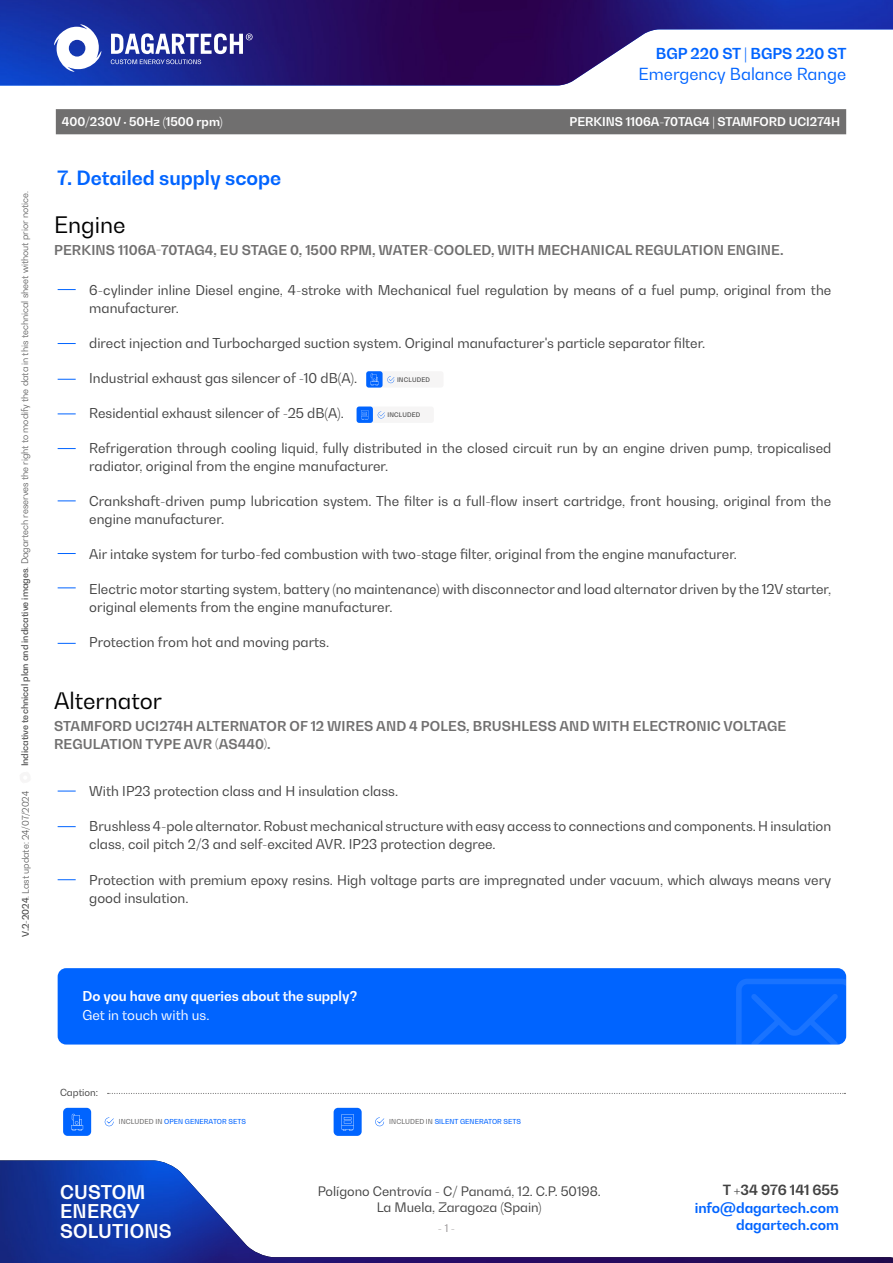
<style>
.page{position:relative;width:893px;height:1263px;background:#fff}
.page>*{position:absolute;margin:0;border:0;box-sizing:border-box;transform-origin:0 0}
.t1{font:22.5px "Bw Gradual";color:#000}
.t2{font:700 19.5px "Bw Gradual";color:#0064ff}
.t3{font:700 18.75px/19.4px "Bw Gradual";letter-spacing:.01em;color:#fff}
.t4{font:16.5px "Bw Gradual";color:#0064ff}
.t5{font:700 15px "Bw Gradual";color:#0064ff}
.t6{font:700 13.95px "Bw Gradual";color:#0064ff}
.t7{font:700 13.95px "Bw Gradual";color:#424242}
.t8{font:13.5px/18px "Bw Gradual";color:#424242}
.t9{font:700 13.5px/18px "Bw Gradual";letter-spacing:.01em;color:#706f6f}
.t10{font:700 13.5px "Bw Gradual";color:#fff}
.t11{font:13.5px "Bw Gradual";color:#fff}
.t12{font:12.9px/16.2px "Bw Gradual";color:#424242;text-align:center}
.t13{font:700 12px "Bw Gradual";color:#fff}
.t14{font:10.5px "Bw Gradual";color:#949091}
.t15{font:9.75px "Bw Gradual";color:#424242}
.t16{font:300 9px "Bw Gradual";color:#424242}
.t17{font:500 6.75px "Bw Gradual";letter-spacing:.01em;color:#0064ff}
.t18{font:500 6.3px "Bw Gradual";letter-spacing:.03em;color:#424242}
.s1{font-weight:500}
.s2{color:#706f6f}
</style>
<div class="page">
<img style="left:0;top:1160px;width:893px;height:103px">
<img style="left:0;top:0;width:893px;height:85px">
<svg style="left:111px;top:33px;width:142px;height:31px"></svg>
<svg style="left:54px;top:24px;width:47px;height:48px"></svg>
<svg style="left:58px;top:289px;width:18px;height:1px"></svg>
<svg style="left:58px;top:791px;width:18px;height:1px"></svg>
<svg style="left:58px;top:826px;width:18px;height:1px"></svg>
<svg style="left:58px;top:879px;width:18px;height:1px"></svg>
<svg style="left:58px;top:343px;width:18px;height:1px"></svg>
<svg style="left:58px;top:379px;width:18px;height:1px"></svg>
<svg style="left:58px;top:413px;width:18px;height:1px"></svg>
<svg style="left:58px;top:448px;width:18px;height:1px"></svg>
<svg style="left:58px;top:500px;width:18px;height:1px"></svg>
<svg style="left:58px;top:553px;width:18px;height:1px"></svg>
<svg style="left:58px;top:587px;width:18px;height:1px"></svg>
<svg style="left:58px;top:643px;width:18px;height:1px"></svg>
<div style="left:58px;top:968px;width:788px;height:76px;background:#0064ff;border-radius:9px"></div>
<svg style="left:736px;top:979px;width:110px;height:65px"></svg>
<div style="left:366px;top:371px;width:77px;height:17px;background:#f6f5f5;border-radius:3px"></div>
<svg style="left:387px;top:376px;width:7px;height:7px"></svg>
<div style="left:366px;top:371px;width:17px;height:17px;background:#0064ff;border-radius:3px"></div>
<svg style="left:370px;top:373px;width:9px;height:12px"></svg>
<div style="left:357px;top:406px;width:77px;height:17px;background:#f6f5f5;border-radius:3px"></div>
<svg style="left:378px;top:412px;width:7px;height:6px"></svg>
<div style="left:357px;top:406px;width:16px;height:17px;background:#0064ff;border-radius:3px"></div>
<svg style="left:361px;top:410px;width:7px;height:10px"></svg>
<svg style="left:108px;top:1093px;width:737px;height:1px"></svg>
<div style="left:334px;top:1108px;width:28px;height:28px;background:#0064ff;border-radius:4px"></div>
<svg style="left:342px;top:1114px;width:12px;height:17px"></svg>
<svg style="left:375px;top:1117px;width:9px;height:9px"></svg>
<div style="left:63px;top:1108px;width:28px;height:28px;background:#0064ff;border-radius:4px"></div>
<svg style="left:105px;top:1117px;width:9px;height:9px"></svg>
<svg style="left:72px;top:1114px;width:10px;height:16px"></svg>
<div style="left:56px;top:109px;width:790px;height:25px;background:#706f6f"></div>
<p class="t16" style="left:19px;top:766px;width:577px;rotate:-90deg"><span class="s1">Indicative technical plan and indicative images</span>. Dagartech reserves the right to modify the data in this technical sheet without prior notice.</p>
<p class="t16" style="left:20px;top:937px;width:147px;rotate:-90deg"><span class="s1">V.2-2024</span>. Last update: 24/07/2024</p>
<p class="t5" style="left:656px;top:44px;width:192px">BGP 220 ST | BGPS 220 ST</p>
<p class="t4" style="left:639px;top:63px;width:209px">Emergency Balance Range</p>
<p class="t13" style="left:62px;top:114px;width:162px">400/230V · 50Hz (1500 rpm)</p>
<p class="t13" style="left:569px;top:114px;width:272px">PERKINS 1106A-70TAG4 | STAMFORD UCI274H</p>
<h2 class="t2" style="left:58px;top:165px;width:225px">7. Detailed supply scope</h2>
<h1 class="t1" style="left:54px;top:210px;width:73px">Engine</h1>
<p class="t9" style="left:54px;top:241px;width:731px">PERKINS 1106A-70TAG4, EU STAGE 0, 1500 RPM, WATER-COOLED, WITH MECHANICAL REGULATION ENGINE.</p>
<p class="t8" style="left:89px;top:281px;width:743px">6-cylinder inline Diesel engine, 4-stroke with Mechanical fuel regulation by means of a fuel pump, original from the manufacturer.</p>
<p class="t8" style="left:89px;top:334px;width:618px">direct injection and Turbocharged suction system. Original manufacturer's particle separator filter.</p>
<p class="t8" style="left:89px;top:369px;width:269px">Industrial exhaust gas silencer of -10 dB(A).</p>
<p class="t8" style="left:89px;top:404px;width:256px">Residential exhaust silencer of -25 dB(A).</p>
<p class="t8" style="left:89px;top:439px;width:743px">Refrigeration through cooling liquid, fully distributed in the closed circuit run by an engine driven pump, tropicalised radiator, original from the engine manufacturer.</p>
<p class="t8" style="left:89px;top:492px;width:743px">Crankshaft-driven pump lubrication system. The filter is a full-flow insert cartridge, front housing, original from the engine manufacturer.</p>
<p class="t8" style="left:89px;top:545px;width:649px">Air intake system for turbo-fed combustion with two-stage filter, original from the engine manufacturer.</p>
<p class="t8" style="left:89px;top:580px;width:743px">Electric motor starting system, battery (no maintenance) with disconnector and load alternator driven by the 12V starter, original elements from the engine manufacturer.</p>
<p class="t8" style="left:89px;top:633px;width:241px">Protection from hot and moving parts.</p>
<p class="t18" style="left:397px;top:375px;width:35px">INCLUDED</p>
<p class="t18" style="left:387px;top:411px;width:35px">INCLUDED</p>
<h1 class="t1" style="left:54px;top:686px;width:110px">Alternator</h1>
<p class="t9" style="left:54px;top:717px;width:734px">STAMFORD UCI274H ALTERNATOR OF 12 WIRES AND 4 POLES, BRUSHLESS AND WITH ELECTRONIC VOLTAGE<br>REGULATION TYPE AVR (AS440).</p>
<p class="t8" style="left:89px;top:782px;width:310px">With IP23 protection class and H insulation class.</p>
<p class="t8" style="left:89px;top:817px;width:743px">Brushless 4-pole alternator. Robust mechanical structure with easy access to connections and components. H insulation class, coil pitch 2/3 and self-excited AVR. IP23 protection degree.</p>
<p class="t8" style="left:89px;top:870px;width:743px">Protection with premium epoxy resins. High voltage parts are impregnated under vacuum, which always means very good insulation.</p>
<p class="t10" style="left:82px;top:987px;width:276px">Do you have any queries about the supply?</p>
<p class="t11" style="left:82px;top:1006px;width:128px">Get in touch with us.</p>
<p class="t15" style="left:60px;top:1086px;width:40px">Caption:</p>
<p class="t17" style="left:119px;top:1117px;width:129px"><span class="s2">INCLUDED IN</span> OPEN GENERATOR SETS</p>
<p class="t17" style="left:389px;top:1117px;width:133px"><span class="s2">INCLUDED IN</span> SILENT GENERATOR SETS</p>
<h3 class="t3" style="left:60px;top:1182px;width:113px">CUSTOM<br>ENERGY<br>SOLUTIONS</h3>
<p class="t12" style="left:318px;top:1182px;width:285px">Polígono Centrovía - C/ Panamá, 12. C.P. 50198.<br>La Muela, Zaragoza (Spain)</p>
<p class="t14" style="left:438px;top:1221px;width:19px">- 1 -</p>
<p class="t7" style="left:723px;top:1180px;width:118px">T +34 976 141 655</p>
<p class="t6" style="left:695px;top:1199px;width:146px">info@dagartech.com</p>
<p class="t6" style="left:736px;top:1215px;width:104px">dagartech.com</p>
</div>
